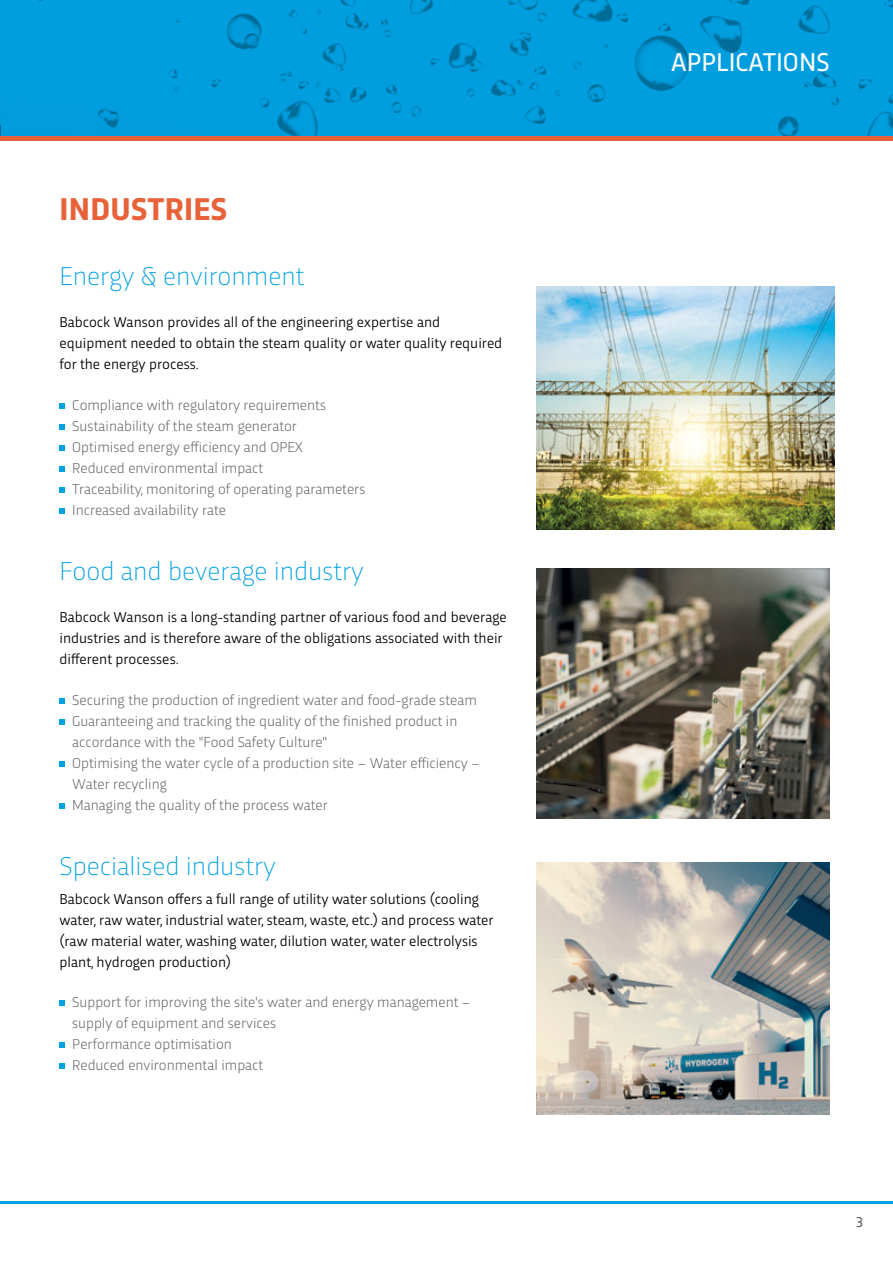
<style>
.page{position:relative;width:893px;height:1263px;background:#fff}
.page>*{position:absolute;margin:0;border:0;box-sizing:border-box;transform-origin:0 0}
.t1{font:700 33px "Trasandina";letter-spacing:.01em;color:#e86239}
.t2{font:200 27px "Trasandina";color:#00a1e3}
.t3{font:27px "Trasandina";color:#fff}
.t4{font:300 15px/21px "Trasandina";color:#616264}
.t5{font:15px/21px "Trasandina";color:#000}
.t6{font:15px "Trasandina";color:#595d5d}
</style>
<div class="page">
<hr style="left:0;top:1201px;width:893px;height:3px;background:#00a1e3">
<hr style="left:0;top:140px;width:1px;height:1024px;background:#d1e8f8">
<img style="left:537px;top:862px;width:292px;height:252px">
<div style="left:0;top:0;width:893px;height:138px;background:#00a1e3"></div>
<hr style="left:0;top:136px;width:893px;height:4px;background:#e86239">
<svg style="left:60px;top:404px;width:5px;height:5px"></svg>
<svg style="left:60px;top:425px;width:5px;height:5px"></svg>
<svg style="left:60px;top:446px;width:5px;height:5px"></svg>
<svg style="left:60px;top:467px;width:5px;height:5px"></svg>
<svg style="left:60px;top:488px;width:5px;height:5px"></svg>
<svg style="left:60px;top:509px;width:5px;height:5px"></svg>
<svg style="left:60px;top:698px;width:5px;height:6px"></svg>
<svg style="left:60px;top:719px;width:5px;height:6px"></svg>
<svg style="left:60px;top:761px;width:5px;height:6px"></svg>
<svg style="left:60px;top:803px;width:5px;height:6px"></svg>
<svg style="left:60px;top:1000px;width:5px;height:6px"></svg>
<svg style="left:60px;top:1042px;width:5px;height:6px"></svg>
<svg style="left:60px;top:1063px;width:5px;height:6px"></svg>
<img style="left:537px;top:286px;width:297px;height:244px">
<img style="left:537px;top:569px;width:292px;height:250px">
<h1 class="t1" style="left:60px;top:185px;width:169px">INDUSTRIES</h1>
<h2 class="t2" style="left:60px;top:257px;width:247px">Energy &amp; environment</h2>
<p class="t5" style="left:60px;top:311px;width:444px">Babcock Wanson provides all of the engineering expertise and equipment needed to obtain the steam quality or water quality required for the energy process.</p>
<p class="t4" style="left:72px;top:394px;width:295px">Compliance with regulatory requirements Sustainability of the steam generator<br>Optimised energy efficiency and OPEX<br>Reduced environmental impact<br>Traceability, monitoring of operating parameters Increased availability rate</p>
<h2 class="t2" style="left:60px;top:552px;width:306px">Food and beverage industry</h2>
<p class="t5" style="left:60px;top:605px;width:449px">Babcock Wanson is a long-standing partner of various food and beverage industries and is therefore aware of the obligations associated with their different processes.</p>
<p class="t4" style="left:72px;top:688px;width:409px">Securing the production of ingredient water and food-grade steam Guaranteeing and tracking the quality of the finished product in accordance with the "Food Safety Culture"<br>Optimising the water cycle of a production site – Water efficiency – Water recycling<br>Managing the quality of the process water</p>
<h2 class="t2" style="left:60px;top:846px;width:218px">Specialised industry</h2>
<p class="t5" style="left:60px;top:887px;width:436px">Babcock Wanson offers a full range of utility water solutions (cooling water, raw water, industrial water, steam, waste, etc.) and process water (raw material water, washing water, dilution water, water electrolysis plant, hydrogen production)</p>
<p class="t4" style="left:72px;top:990px;width:400px">Support for improving the site's water and energy management – supply of equipment and services<br>Performance optimisation<br>Reduced environmental impact</p>
<h2 class="t3" style="left:671px;top:41px;width:160px">APPLICATIONS</h2>
<p class="t6" style="left:856px;top:1210px;width:8px">3</p>
</div>
